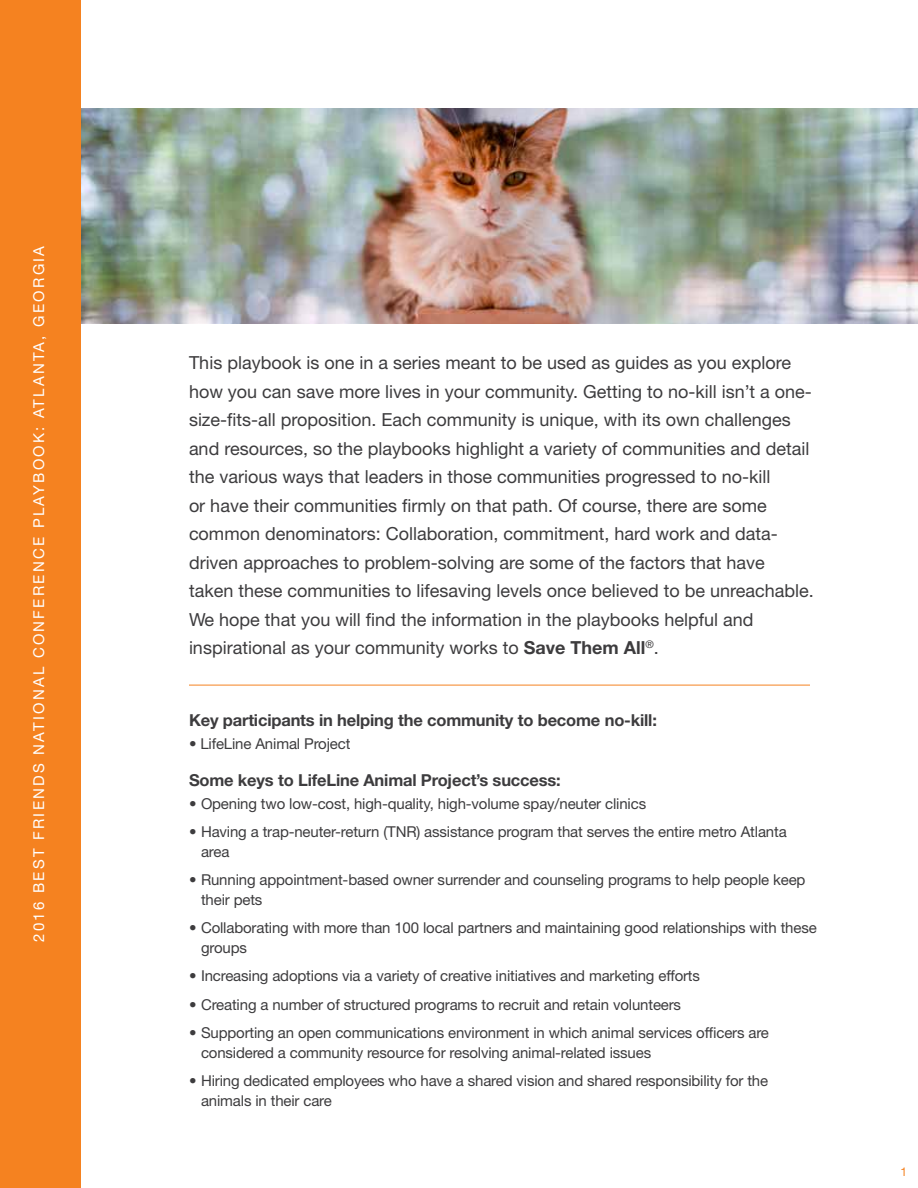
<style>
.page{position:relative;width:918px;height:1188px;background:#fff}
.page>*{position:absolute;margin:0;border:0;box-sizing:border-box;transform-origin:0 0}
.t1{font:18px/28.5px "Helvetica Neue LT Std";color:#3d3c3e}
.t2{font:700 16.5px "Helvetica Neue LT Std";letter-spacing:-.01em;color:#3d3c3e}
.t3{font:15px/19.5px "Helvetica Neue LT Std";letter-spacing:-.01em;color:#3d3c3e}
.t4{font:15px "Helvetica Neue LT Std";letter-spacing:.15em;color:#fff}
.t5{font:12px "Helvetica Neue LT Std";color:#f58220}
.s1{font-weight:700}
</style>
<div class="page">
<img style="left:80px;top:108px;width:838px;height:216px">
<div style="left:0;top:0;width:80px;height:1188px;background:#f58220"></div>
<hr style="left:189px;top:685px;width:621px;height:1px;background:#f58220">
<p class="t4" style="left:30px;top:942px;width:698px;rotate:-90deg">2016 BEST FRIENDS NATIONAL CONFERENCE PLAYBOOK: ATLANTA, GEORGIA</p>
<p class="t1" style="left:189px;top:348px;width:626px">This playbook is one in a series meant to be used as guides as you explore how you can save more lives in your community. Getting to no-kill isn’t a one&shy;size-fits-all proposition. Each community is unique, with its own challenges and resources, so the playbooks highlight a variety of communities and detail the various ways that leaders in those communities progressed to no-kill<br>or have their communities firmly on that path. Of course, there are some common denominators: Collaboration, commitment, hard work and data&shy;driven approaches to problem-solving are some of the factors that have<br>taken these communities to lifesaving levels once believed to be unreachable.<br>We hope that you will find the information in the playbooks helpful and inspirational as your community works to <span class="s1">Save Them All</span><sup>®</sup>.</p>
<p class="t2" style="left:189px;top:710px;width:469px">Key participants in helping the community to become no-kill:</p>
<p class="t3" style="left:189px;top:734px;width:163px">• LifeLine Animal Project</p>
<p class="t2" style="left:189px;top:770px;width:373px">Some keys to LifeLine Animal Project’s success:</p>
<p class="t3" style="left:189px;top:793px;width:459px">• Opening two low-cost, high-quality, high-volume spay/neuter clinics</p>
<p class="t3" style="left:201px;top:822px;width:587px;text-indent:-12px">• Having a trap-neuter-return (TNR) assistance program that serves the entire metro Atlanta area</p>
<p class="t3" style="left:201px;top:870px;width:606px;text-indent:-12px">• Running appointment-based owner surrender and counseling programs to help people keep their pets</p>
<p class="t3" style="left:201px;top:918px;width:617px;text-indent:-12px">• Collaborating with more than 100 local partners and maintaining good relationships with these groups</p>
<p class="t3" style="left:189px;top:966px;width:513px">• Increasing adoptions via a variety of creative initiatives and marketing efforts</p>
<p class="t3" style="left:189px;top:994px;width:494px">• Creating a number of structured programs to recruit and retain volunteers</p>
<p class="t3" style="left:201px;top:1023px;width:569px;text-indent:-12px">• Supporting an open communications environment in which animal services officers are considered a community resource for resolving animal-related issues</p>
<p class="t3" style="left:201px;top:1071px;width:569px;text-indent:-12px">• Hiring dedicated employees who have a shared vision and shared responsibility for the animals in their care</p>
<p class="t5" style="left:901px;top:1164px;width:8px">1</p>
</div>
